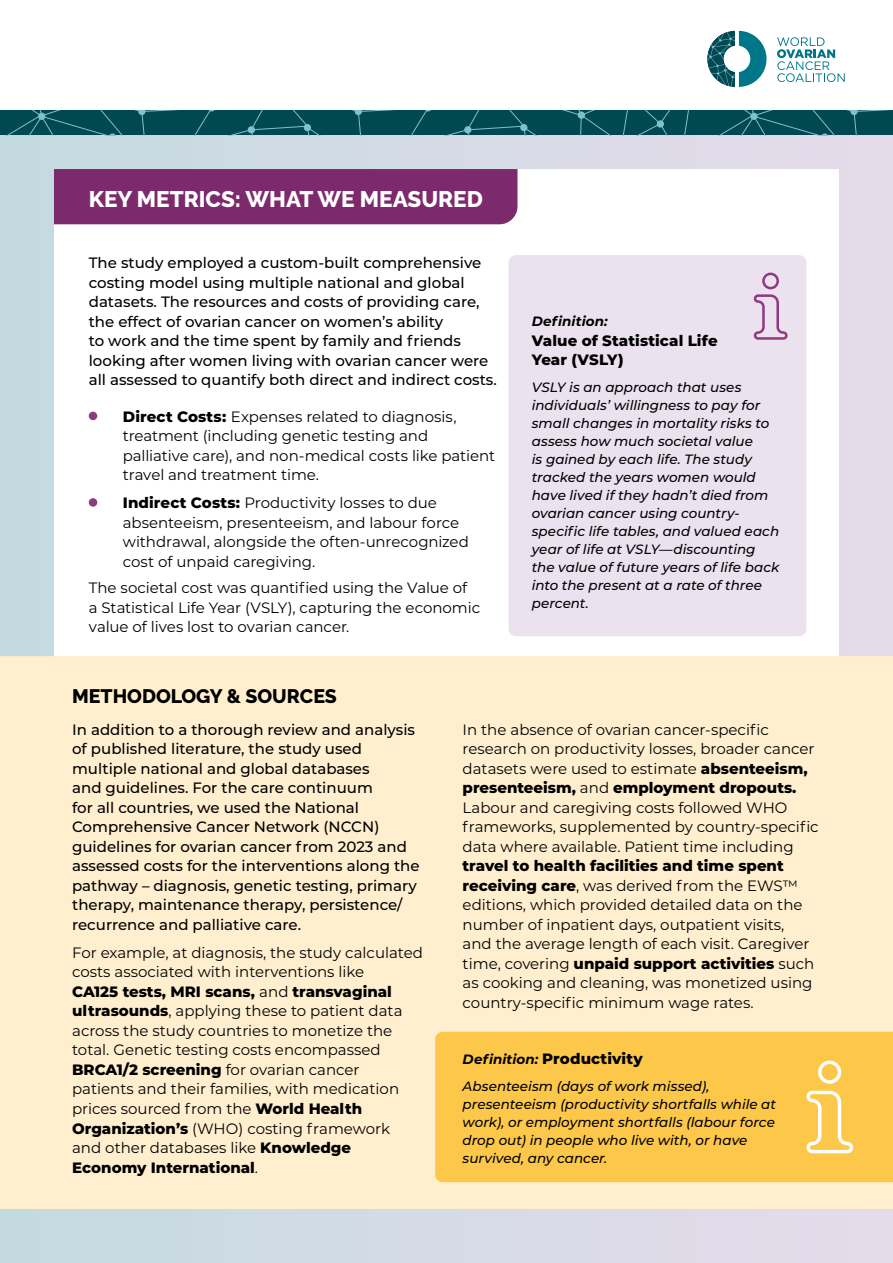
<style>
.page{position:relative;width:893px;height:1263px;background:#fff}
.page>*{position:absolute;margin:0;border:0;box-sizing:border-box;transform-origin:0 0}
.t1{font:800 22.5px "Raleway";color:#fff}
.t2{font:800 19.5px "Raleway";color:#000}
.t3{font:15px/19.5px "Montserrat";color:#000}
.t4{font:500 15px/19.5px "Montserrat";color:#000}
.t5{font:800 15px/19.5px "Montserrat";letter-spacing:.005em;color:#000}
.t6{font:italic 500 13.5px/18px "Montserrat";color:#000}
.t7{font:italic 700 13.5px "Montserrat";letter-spacing:.005em;color:#000}
.s1{font-weight:800}
.s2{font-weight:700;font-style:italic;font-size:13.5px}
</style>
<div class="page">
<div style="left:0;top:123px;width:893px;height:1140px;background:linear-gradient(to right,#c4dae1,#e6dbe9)"></div>
<svg style="left:0;top:110px;width:893px;height:25px;background:#084f59"></svg>
<div style="left:304px;top:124px;width:7px;height:7px;background:#81c1cb;border-radius:50%"></div>
<svg style="left:54px;top:169px;width:785px;height:487px"></svg>
<div style="left:54px;top:169px;width:463px;height:55px;background:#7d2a6d"></div>
<div style="left:89px;top:412px;width:8px;height:8px;background:#8e3a81;border-radius:50%"></div>
<div style="left:89px;top:498px;width:8px;height:9px;background:#8e3a81;border-radius:50%"></div>
<div style="left:0;top:656px;width:893px;height:553px;background:#ffefcf"></div>
<div style="left:509px;top:255px;width:297px;height:381px;background:#ece1ee;border-radius:8px"></div>
<svg style="left:754px;top:273px;width:34px;height:67px"></svg>
<div style="left:435px;top:1032px;width:458px;height:150px;background:#fdc849"></div>
<svg style="left:806px;top:1060px;width:47px;height:93px"></svg>
<svg style="left:707px;top:31px;width:59px;height:56px"></svg>
<svg style="left:777px;top:37px;width:68px;height:45px"></svg>
<h1 class="t1" style="left:89px;top:187px;width:396px">KEY METRICS: WHAT WE MEASURED</h1>
<p class="t4" style="left:89px;top:252px;width:410px">The study employed a custom-built comprehensive costing model using multiple national and global datasets. The resources and costs of providing care, the effect of ovarian cancer on women’s ability<br>to work and the time spent by family and friends looking after women living with ovarian cancer were all assessed to quantify both direct and indirect costs.</p>
<p class="t3" style="left:123px;top:406px;width:374px"><span class="s1">Direct Costs:</span> Expenses related to diagnosis, treatment (including genetic testing and palliative care), and non-medical costs like patient travel and treatment time.</p>
<p class="t3" style="left:123px;top:493px;width:348px"><span class="s1">Indirect Costs:</span> Productivity losses to due absenteeism, presenteeism, and labour force withdrawal, alongside the often-unrecognized cost of unpaid caregiving.</p>
<p class="t3" style="left:89px;top:578px;width:393px">The societal cost was quantified using the Value of<br>a Statistical Life Year (VSLY), capturing the economic value of lives lost to ovarian cancer.</p>
<p class="t7" style="left:532px;top:312px;width:77px">Definition:</p>
<p class="t5" style="left:532px;top:330px;width:187px">Value of Statistical Life<br>Year (VSLY)</p>
<p class="t6" style="left:532px;top:377px;width:249px">VSLY is an approach that uses individuals’ willingness to pay for small changes in mortality risks to assess how much societal value<br>is gained by each life. The study tracked the years women would have lived if they hadn’t died from ovarian cancer using country&shy;specific life tables, and valued each year of life at VSLY—discounting the value of future years of life back into the present at a rate of three percent.</p>
<h2 class="t2" style="left:72px;top:685px;width:266px">METHODOLOGY &amp; SOURCES</h2>
<p class="t4" style="left:72px;top:719px;width:349px">In addition to a thorough review and analysis of published literature, the study used multiple national and global databases<br>and guidelines. For the care continuum<br>for all countries, we used the National Comprehensive Cancer Network (NCCN) guidelines for ovarian cancer from 2023 and assessed costs for the interventions along the pathway – diagnosis, genetic testing, primary therapy, maintenance therapy, persistence/ recurrence and palliative care.</p>
<p class="t3" style="left:72px;top:942px;width:352px">For example, at diagnosis, the study calculated costs associated with interventions like<br><span class="s1">CA125 tests, MRI scans,</span> and <span class="s1">transvaginal ultrasounds</span>, applying these to patient data across the study countries to monetize the total. Genetic testing costs encompassed <span class="s1">BRCA1/2 screening</span> for ovarian cancer patients and their families, with medication prices sourced from the <span class="s1">World Health Organization’s</span> (WHO) costing framework and other databases like <span class="s1">Knowledge Economy International</span>.</p>
<p class="t3" style="left:463px;top:719px;width:358px">In the absence of ovarian cancer-specific research on productivity losses, broader cancer datasets were used to estimate <span class="s1">absenteeism, presenteeism,</span> and <span class="s1">employment dropouts.<br></span>Labour and caregiving costs followed WHO frameworks, supplemented by country-specific data where available. Patient time including</p>
<p class="t3" style="left:463px;top:856px;width:353px"><span class="s1">travel to health facilities and time spent receiving care</span>, was derived from the EWS™ editions, which provided detailed data on the number of inpatient days, outpatient visits, and the average length of each visit. Caregiver time, covering <span class="s1">unpaid support activities</span> such as cooking and cleaning, was monetized using country-specific minimum wage rates.</p>
<p class="t5" style="left:463px;top:1048px;width:182px"><span class="s2">Definition:</span> Productivity</p>
<p class="t6" style="left:463px;top:1076px;width:315px">Absenteeism (days of work missed), presenteeism (productivity shortfalls while at work), or employment shortfalls (labour force drop out) in people who live with, or have survived, any cancer.</p>
</div>
